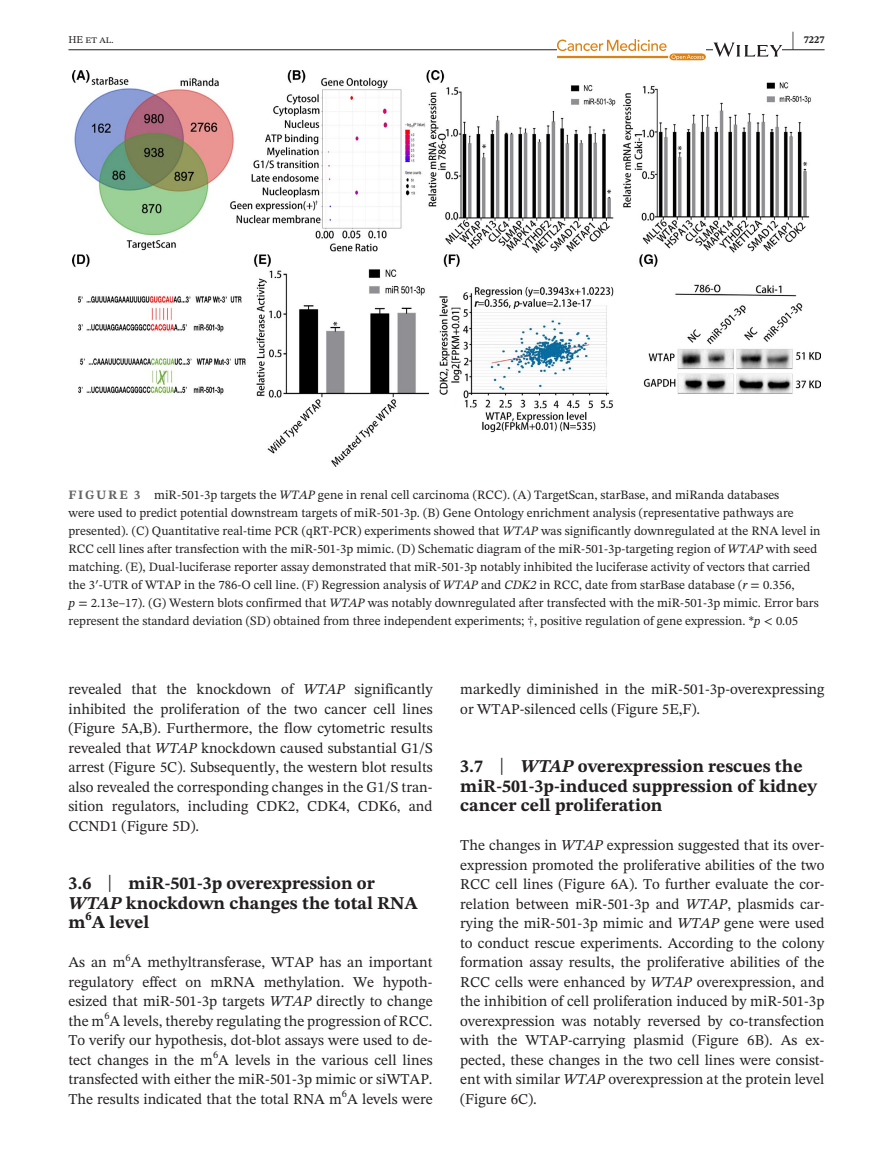
<style>
.page{position:relative;width:893px;height:1174px;background:#fff}
.page>*{position:absolute;margin:0;border:0;box-sizing:border-box;transform-origin:0 0}
.t1{font:700 21px "STIX Two Text";color:#231f20;scale:.42 1}
.t2{font:700 18px/19.5px "STIX Two Text";color:#231f20}
.t3{font:15px/19.5px "STIX Two Text";color:#231f20;text-align:justify}
.t4{font:12.75px/18px "STIX Two Text";color:#231f20}
.t5{font:10.5px "STIX Two Text";color:#231f20}
.t6{font:700 10.5px "STIX Two Text";color:#231f20}
.s1{font-weight:700;color:#636366}
.s2{font-style:italic}
.s3{font-weight:400;font-size:23.7px}
</style>
<div class="page">
<hr style="left:68px;top:49px;width:756px;height:1px;background:#231f20">
<svg style="left:557px;top:39px;width:149px;height:21px"></svg>
<svg style="left:713px;top:43px;width:69px;height:14px"></svg>
<img style="left:72px;top:70px;width:749px;height:397px">
<h1 class="t1" style="left:792px;top:24px;width:8px">|</h1>
<p class="t5" style="left:68px;top:32px;width:47px">HE et al.</p>
<p class="t6" style="left:804px;top:32px;width:22px">7227</p>
<p class="t4" style="left:68px;top:486px;width:754px"><span class="s1">FIGURE 3</span> miR-501-3p targets the <span class="s2">WTAP</span> gene in renal cell carcinoma (RCC). (A) TargetScan, starBase, and miRanda databases<br>were used to predict potential downstream targets of miR-501-3p. (B) Gene Ontology enrichment analysis (representative pathways are presented). (C) Quantitative real-time PCR (qRT-PCR) experiments showed that <span class="s2">WTAP</span> was significantly downregulated at the RNA level in RCC cell lines after transfection with the miR-501-3p mimic. (D) Schematic diagram of the miR-501-3p-targeting region of <span class="s2">WTAP</span> with seed matching. (E), Dual-luciferase reporter assay demonstrated that miR-501-3p notably inhibited the luciferase activity of vectors that carried the 3′-UTR of WTAP in the 786-O cell line. (F) Regression analysis of <span class="s2">WTAP</span> and <span class="s2">CDK2</span> in RCC, date from starBase database (<span class="s2">r</span> = 0.356,<br><span class="s2">p</span> = 2.13e–17). (G) Western blots confirmed that <span class="s2">WTAP</span> was notably downregulated after transfected with the miR-501-3p mimic. Error bars represent the standard deviation (SD) obtained from three independent experiments; †, positive regulation of gene expression. *<span class="s2">p</span> &lt; 0.05</p>
<p class="t3" style="left:68px;top:679px;width:366px">revealed that the knockdown of <span class="s2">WTAP</span> significantly inhibited the proliferation of the two cancer cell lines (Figure 5A,B). Furthermore, the flow cytometric results revealed that <span class="s2">WTAP</span> knockdown caused substantial G1/S arrest (Figure 5C). Subsequently, the western blot results also revealed the corresponding changes in the G1/S tran&shy;sition regulators, including CDK2, CDK4, CDK6, and CCND1 (Figure 5D).</p>
<p class="t2" style="left:68px;top:874px;width:351px">3.6 <span class="s3">|</span> miR-501-3p overexpression or<br><span class="s2">WTAP</span> knockdown changes the total RNA m<sup>6</sup>A level</p>
<p class="t3" style="left:68px;top:952px;width:366px">As an m A methyltransferase, WTAP has an important</p>
<p class="t5" style="left:125px;top:949px;width:7px">6</p>
<p class="t3" style="left:68px;top:972px;width:366px">regulatory effect on mRNA methylation. We hypoth&shy;esized that miR-501-3p targets <span class="s2">WTAP</span> directly to change the m A levels, thereby regulating the progression of RCC.</p>
<p class="t5" style="left:104px;top:1008px;width:7px">6</p>
<p class="t3" style="left:68px;top:1030px;width:366px">To verify our hypothesis, dot-blot assays were used to de&shy;tect changes in the m A levels in the various cell lines</p>
<p class="t5" style="left:213px;top:1047px;width:7px">6</p>
<p class="t3" style="left:68px;top:1069px;width:366px">transfected with either the miR-501-3p mimic or siWTAP.<br>The results indicated that the total RNA m A levels were</p>
<p class="t5" style="left:342px;top:1086px;width:7px">6</p>
<p class="t3" style="left:460px;top:679px;width:366px">markedly diminished in the miR-501-3p-overexpressing or WTAP-silenced cells (Figure 5E,F).</p>
<p class="t2" style="left:460px;top:757px;width:358px">3.7 <span class="s3">|</span> <span class="s2">WTAP</span> overexpression rescues the miR-501-3p-induced suppression of kidney cancer cell proliferation</p>
<p class="t3" style="left:460px;top:835px;width:366px">The changes in <span class="s2">WTAP</span> expression suggested that its over&shy;expression promoted the proliferative abilities of the two RCC cell lines (Figure 6A). To further evaluate the cor&shy;relation between miR-501-3p and <span class="s2">WTAP</span>, plasmids car&shy;rying the miR-501-3p mimic and <span class="s2">WTAP</span> gene were used to conduct rescue experiments. According to the colony formation assay results, the proliferative abilities of the RCC cells were enhanced by <span class="s2">WTAP</span> overexpression, and the inhibition of cell proliferation induced by miR-501-3p overexpression was notably reversed by co-transfection with the WTAP-carrying plasmid (Figure 6B). As ex&shy;pected, these changes in the two cell lines were consist&shy;ent with similar <span class="s2">WTAP</span> overexpression at the protein level (Figure 6C).</p>
</div>
